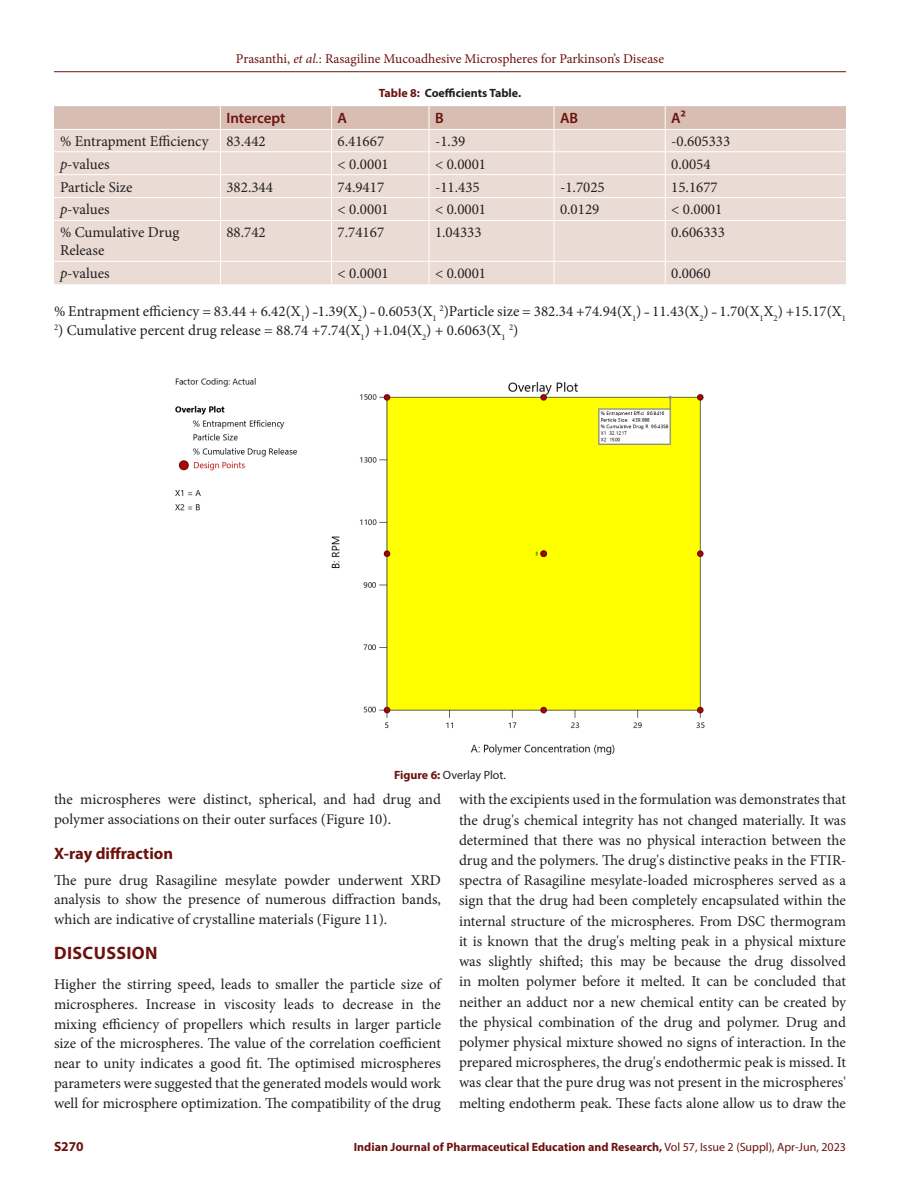
<style>
.page{position:relative;width:918px;height:1188px;background:#fff}
.page>*{position:absolute;margin:0;border:0;box-sizing:border-box;transform-origin:0 0}
.Heading_1{font:700 18px "Myriad Pro";letter-spacing:.02em;color:#6c120e}
.Heading_2{font:700 16.5px "Myriad Pro";color:#6c120e}
.Body_text__FO{font:15px/20.2px "Minion Pro";color:#231f20;text-align:justify}
.Body_text{font:15px/19.8px "Minion Pro";color:#231f20}
.Table_Body{font:15px/18px "Minion Pro";color:#231f20}
.Table_Header{font:600 15px "Myriad Pro";color:#6c120e}
.t1{font:13.5px "Minion Pro";color:#6c120e}
.t2{font:700 13.5px "Myriad Pro";color:#6c120e}
.t3{font:700 12px "Myriad Pro";color:#6c120e}
.Table_Caption{font:700 12px "Myriad Pro";color:#231f20}
.FIG_Caption{font:12px "Myriad Pro";color:#231f20}
.Body_text-2{font:8.7px "Minion Pro";color:#231f20}
.s1{font-style:italic}
.s2{color:#6c120e}
.s3{font-family:"Times New Roman"}
.s4{font-size:15px}
.s5{font-weight:700;color:#6c120e}
.s6{font-weight:400}
</style>
<div class="page">
<hr style="left:54px;top:71px;width:792px;height:1px;background:#6c120e">
<img style="left:175px;top:378px;width:530px;height:377px">
<div style="left:54px;top:221px;width:792px;height:63px;background:#eadbd4"></div>
<svg style="left:54px;top:106px;width:792px;height:114px;background:#e7d6ce"></svg>
<hr style="left:220px;top:221px;width:1px;height:40px;background:#fff">
<hr style="left:331px;top:221px;width:1px;height:40px;background:#fff">
<hr style="left:429px;top:221px;width:1px;height:40px;background:#fff">
<hr style="left:554px;top:221px;width:1px;height:40px;background:#fff">
<hr style="left:665px;top:221px;width:1px;height:40px;background:#fff">
<hr style="left:54px;top:261px;width:166px;height:1px;background:#fff">
<hr style="left:220px;top:261px;width:112px;height:1px;background:#fff">
<svg style="left:220px;top:262px;width:1px;height:22px"></svg>
<hr style="left:332px;top:261px;width:97px;height:1px;background:#fff">
<svg style="left:331px;top:262px;width:1px;height:22px"></svg>
<hr style="left:429px;top:261px;width:125px;height:1px;background:#fff">
<svg style="left:429px;top:262px;width:1px;height:22px"></svg>
<hr style="left:554px;top:261px;width:111px;height:1px;background:#fff">
<svg style="left:554px;top:262px;width:1px;height:22px"></svg>
<hr style="left:665px;top:261px;width:181px;height:1px;background:#fff">
<svg style="left:665px;top:262px;width:1px;height:22px"></svg>
<hr style="left:54px;top:129px;width:166px;height:1px;background:#fff">
<hr style="left:220px;top:129px;width:112px;height:1px;background:#fff">
<hr style="left:332px;top:129px;width:97px;height:1px;background:#fff">
<hr style="left:429px;top:129px;width:125px;height:1px;background:#fff">
<hr style="left:554px;top:129px;width:111px;height:1px;background:#fff">
<hr style="left:665px;top:129px;width:181px;height:1px;background:#fff">
<p class="t1" style="left:236px;top:50px;width:430px">Prasanthi, <span class="s1">et al.</span>: Rasagiline Mucoadhesive Microspheres for Parkinson’s Disease</p>
<p class="Table_Caption" style="left:379px;top:85px;width:144px"><span class="s2">Table 8:</span> Coefficients Table.</p>
<p class="Table_Header" style="left:226px;top:109px;width:61px">Intercept</p>
<p class="Table_Header" style="left:338px;top:109px;width:11px">A</p>
<p class="Table_Header" style="left:435px;top:109px;width:10px">B</p>
<p class="Table_Header" style="left:560px;top:109px;width:20px">AB</p>
<p class="Table_Header" style="left:671px;top:109px;width:16px">A²</p>
<p class="Table_Body" style="left:60px;top:132px;width:150px">% Entrapment Efficiency</p>
<p class="Table_Body" style="left:226px;top:132px;width:41px">83.442</p>
<p class="Table_Body" style="left:338px;top:132px;width:48px">6.41667</p>
<p class="Table_Body" style="left:435px;top:132px;width:32px">-1.39</p>
<p class="Table_Body" style="left:671px;top:132px;width:61px">-0.605333</p>
<p class="Table_Body" style="left:60px;top:155px;width:51px"><span class="s1">p</span>-values</p>
<p class="Table_Body" style="left:338px;top:155px;width:53px">&lt; 0.0001</p>
<p class="Table_Body" style="left:435px;top:155px;width:53px">&lt; 0.0001</p>
<p class="Table_Body" style="left:671px;top:155px;width:41px">0.0054</p>
<p class="Table_Body" style="left:60px;top:178px;width:74px">Particle Size</p>
<p class="Table_Body" style="left:226px;top:178px;width:48px">382.344</p>
<p class="Table_Body" style="left:338px;top:178px;width:48px">74.9417</p>
<p class="Table_Body" style="left:435px;top:178px;width:46px">-11.435</p>
<p class="Table_Body" style="left:560px;top:178px;width:46px">-1.7025</p>
<p class="Table_Body" style="left:671px;top:178px;width:48px">15.1677</p>
<p class="Table_Body" style="left:60px;top:201px;width:51px"><span class="s1">p</span>-values</p>
<p class="Table_Body" style="left:338px;top:201px;width:53px">&lt; 0.0001</p>
<p class="Table_Body" style="left:435px;top:201px;width:53px">&lt; 0.0001</p>
<p class="Table_Body" style="left:560px;top:201px;width:41px">0.0129</p>
<p class="Table_Body" style="left:671px;top:201px;width:53px">&lt; 0.0001</p>
<p class="Table_Body" style="left:60px;top:224px;width:121px">% Cumulative Drug<br>Release</p>
<p class="Table_Body" style="left:226px;top:224px;width:41px">88.742</p>
<p class="Table_Body" style="left:338px;top:224px;width:48px">7.74167</p>
<p class="Table_Body" style="left:435px;top:224px;width:48px">1.04333</p>
<p class="Table_Body" style="left:671px;top:224px;width:55px">0.606333</p>
<p class="Table_Body" style="left:60px;top:265px;width:51px"><span class="s1">p</span>-values</p>
<p class="Table_Body" style="left:338px;top:265px;width:53px">&lt; 0.0001</p>
<p class="Table_Body" style="left:435px;top:265px;width:53px">&lt; 0.0001</p>
<p class="Table_Body" style="left:671px;top:265px;width:41px">0.0060</p>
<p class="Body_text" style="left:54px;top:301px;width:793px">% Entrapment efficiency = 83.44 + 6.42(X<sub>1</sub>) <span class="s3">˗</span>1.39(X<sub>2</sub>) <span class="s3">˗</span> 0.6053(X<sub>1</sub> <sup>2</sup>)Particle size = 382.34 +74.94(X<sub>1</sub>) <span class="s3">˗</span> 11.43(X<sub>2</sub>) <span class="s3">˗</span> 1.70(X<sub>1</sub>X<sub>2</sub>) +15.17(X<sub>1</sub></p>
<p class="Body_text" style="left:54px;top:321px;width:453px"><sup>2</sup>) Cumulative percent drug release = 88.74 +7.74(X<sub>1</sub>) +1.04(X<sub>2</sub>) + 0.6063(X<sub>1</sub></p>
<p class="Body_text-2" style="left:509px;top:322px;width:11px">2<span class="s4">)</span></p>
<p class="FIG_Caption" style="left:394px;top:767px;width:113px"><span class="s5">Figure 6:</span> Overlay Plot.</p>
<p class="Body_text" style="left:54px;top:790px;width:388px">the microspheres were distinct, spherical, and had drug and polymer associations on their outer surfaces (Figure 10).</p>
<p class="Heading_2" style="left:54px;top:843px;width:121px">X-ray diffraction</p>
<p class="Body_text__FO" style="left:54px;top:870px;width:389px;line-height:19.8px">The pure drug Rasagiline mesylate powder underwent XRD analysis to show the presence of numerous diffraction bands, which are indicative of crystalline materials (Figure 11).</p>
<p class="Heading_1" style="left:54px;top:941px;width:105px">DISCUSSION</p>
<p class="Body_text__FO" style="left:54px;top:974px;width:389px;line-height:19.8px">Higher the stirring speed, leads to smaller the particle size of microspheres. Increase in viscosity leads to decrease in the mixing efficiency of propellers which results in larger particle size of the microspheres. The value of the correlation coefficient near to unity indicates a good fit. The optimised microspheres parameters were suggested that the generated models would work well for microsphere optimization. The compatibility of the drug</p>
<p class="Body_text__FO" style="left:459px;top:790px;width:389px">with the excipients used in the formulation was demonstrates that the drug's chemical integrity has not changed materially. It was determined that there was no physical interaction between the drug and the polymers. The drug's distinctive peaks in the FTIR&shy;spectra of Rasagiline mesylate-loaded microspheres served as a sign that the drug had been completely encapsulated within the internal structure of the microspheres. From DSC thermogram it is known that the drug's melting peak in a physical mixture was slightly shifted; this may be because the drug dissolved in molten polymer before it melted. It can be concluded that neither an adduct nor a new chemical entity can be created by the physical combination of the drug and polymer. Drug and polymer physical mixture showed no signs of interaction. In the prepared microspheres, the drug's endothermic peak is missed. It was clear that the pure drug was not present in the microspheres' melting endotherm peak. These facts alone allow us to draw the</p>
<p class="t2" style="left:54px;top:1137px;width:31px">S270</p>
<p class="t3" style="left:354px;top:1139px;width:494px">Indian Journal of Pharmaceutical Education and Research, <span class="s6">Vol 57, Issue 2 (Suppl), Apr-Jun, 2023</span></p>
</div>
